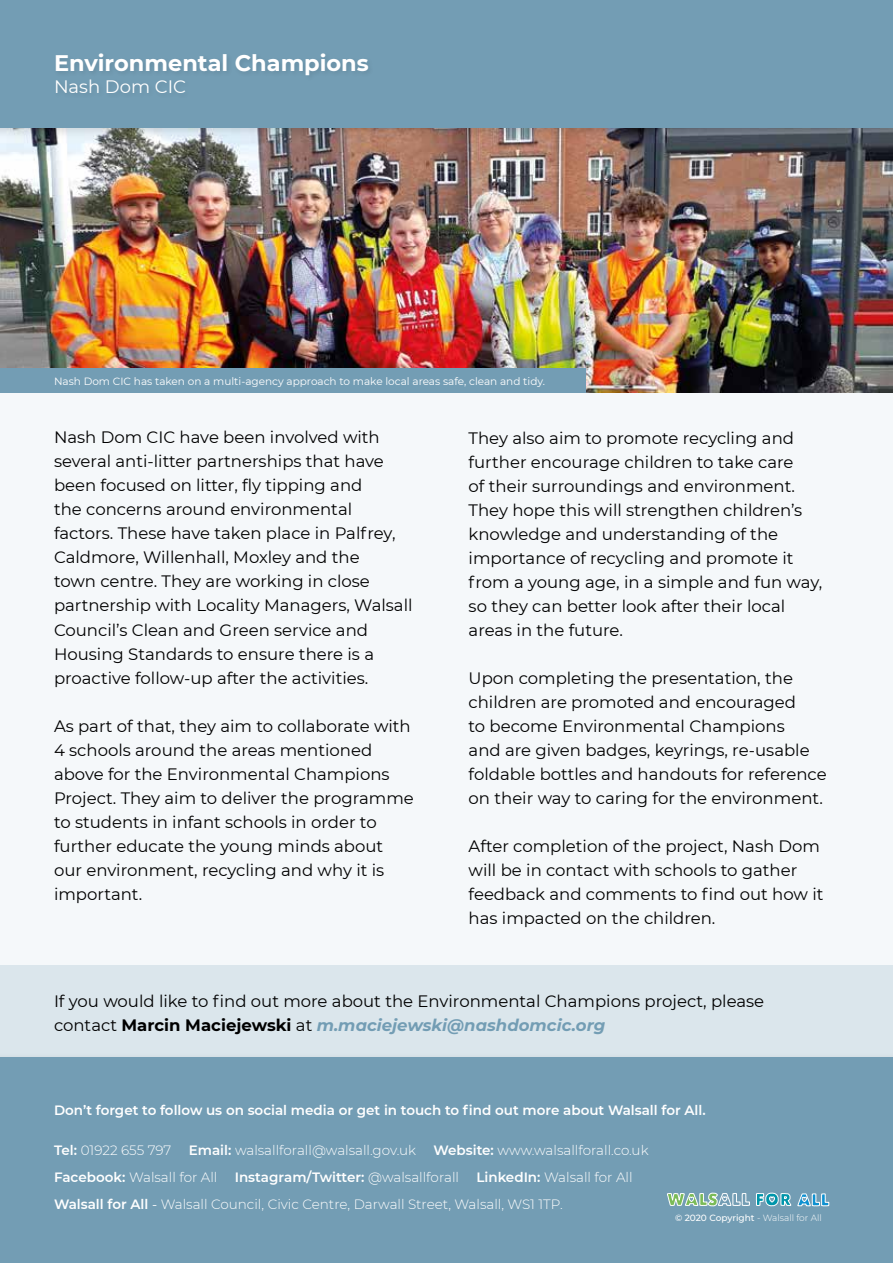
<style>
.page{position:relative;width:893px;height:1263px;background:#fff}
.page>*{position:absolute;margin:0;border:0;box-sizing:border-box;transform-origin:0 0}
.t1{font:700 22.5px "Montserrat";color:#fff}
.t2{font:18px "Montserrat";color:#fff}
.t3{font:16.5px/24px "Montserrat";color:#000}
.t4{font:300 13.5px "Montserrat";color:#fff}
.t5{font:600 13.5px "Montserrat";color:#fff}
.t6{font:10.5px "Montserrat";color:#fff}
.t7{font:500 9px "Montserrat";letter-spacing:-.005em;color:#fff}
.s1{font-weight:700}
.s2{font-weight:700;font-style:italic;color:#739db4}
.s3{font-weight:600}
.s4{font-weight:300}
.s5{font-weight:400}
</style>
<div class="page">
<div style="left:0;top:345px;width:893px;height:712px;background:#f5f8fa"></div>
<div style="left:0;top:965px;width:893px;height:92px;background:#dbe6ec"></div>
<div style="left:0;top:1057px;width:893px;height:206px;background:#739db4"></div>
<svg style="left:667px;top:1192px;width:83px;height:15px"></svg>
<svg style="left:756px;top:1192px;width:35px;height:14px"></svg>
<svg style="left:797px;top:1193px;width:32px;height:14px"></svg>
<img style="left:0;top:139px;width:893px;height:254px">
<div style="left:0;top:368px;width:585px;height:25px;background:#739db4"></div>
<div style="left:0;top:0;width:893px;height:139px;background:#000;opacity:.15"></div>
<div style="left:0;top:0;width:893px;height:128px;background:#739db4"></div>
<h1 class="t1" style="left:54px;top:47px;width:316px">Environmental Champions</h1>
<p class="t2" style="left:54px;top:74px;width:134px">Nash Dom CIC</p>
<p class="t6" style="left:54px;top:374px;width:492px">Nash Dom CIC has taken on a multi-agency approach to make local areas safe, clean and tidy.</p>
<p class="t3" style="left:54px;top:425px;width:360px">Nash Dom CIC have been involved with several anti-litter partnerships that have been focused on litter, fly tipping and<br>the concerns around environmental factors. These have taken place in Palfrey, Caldmore, Willenhall, Moxley and the<br>town centre. They are working in close partnership with Locality Managers, Walsall Council’s Clean and Green service and Housing Standards to ensure there is a proactive follow-up after the activities.</p>
<p class="t3" style="left:54px;top:713px;width:361px">As part of that, they aim to collaborate with 4 schools around the areas mentioned above for the Environmental Champions Project. They aim to deliver the programme to students in infant schools in order to further educate the young minds about our environment, recycling and why it is important.</p>
<p class="t3" style="left:469px;top:425px;width:355px">They also aim to promote recycling and further encourage children to take care<br>of their surroundings and environment.<br>They hope this will strengthen children’s knowledge and understanding of the importance of recycling and promote it from a young age, in a simple and fun way, so they can better look after their local areas in the future.</p>
<p class="t3" style="left:469px;top:665px;width:360px">Upon completing the presentation, the children are promoted and encouraged<br>to become Environmental Champions<br>and are given badges, keyrings, re-usable foldable bottles and handouts for reference on their way to caring for the environment.</p>
<p class="t3" style="left:469px;top:833px;width:356px">After completion of the project, Nash Dom will be in contact with schools to gather feedback and comments to find out how it has impacted on the children.</p>
<p class="t3" style="left:54px;top:989px;width:712px">If you would like to find out more about the Environmental Champions project, please contact <span class="s1">Marcin Maciejewski</span> at <span class="s2">m.maciejewski@nashdomcic.org</span></p>
<p class="t5" style="left:54px;top:1100px;width:653px">Don’t forget to follow us on social media or get in touch to find out more about Walsall for All.</p>
<p class="t4" style="left:54px;top:1141px;width:119px"><span class="s3">Tel:</span> 01922 655 797</p>
<p class="t4" style="left:189px;top:1141px;width:229px"><span class="s3">Email:</span> walsallforall@walsall.gov.uk</p>
<p class="t4" style="left:433px;top:1141px;width:217px"><span class="s3">Website:</span> www.walsallforall.co.uk</p>
<p class="t4" style="left:54px;top:1168px;width:165px"><span class="s3">Facebook:</span> Walsall for All</p>
<p class="t5" style="left:235px;top:1167px;width:226px">Instagram/Twitter: <span class="s4">@walsallforall</span></p>
<p class="t4" style="left:476px;top:1168px;width:158px"><span class="s3">LinkedIn:</span> Walsall for All</p>
<p class="t4" style="left:54px;top:1195px;width:510px"><span class="s3">Walsall for All</span> <span class="s5">-</span> Walsall Council, Civic Centre, Darwall Street, Walsall, WS1 1TP.</p>
<p class="t7" style="left:675px;top:1211px;width:148px">© 2020 Copyright <span class="s4">- Walsall for All</span></p>
</div>
